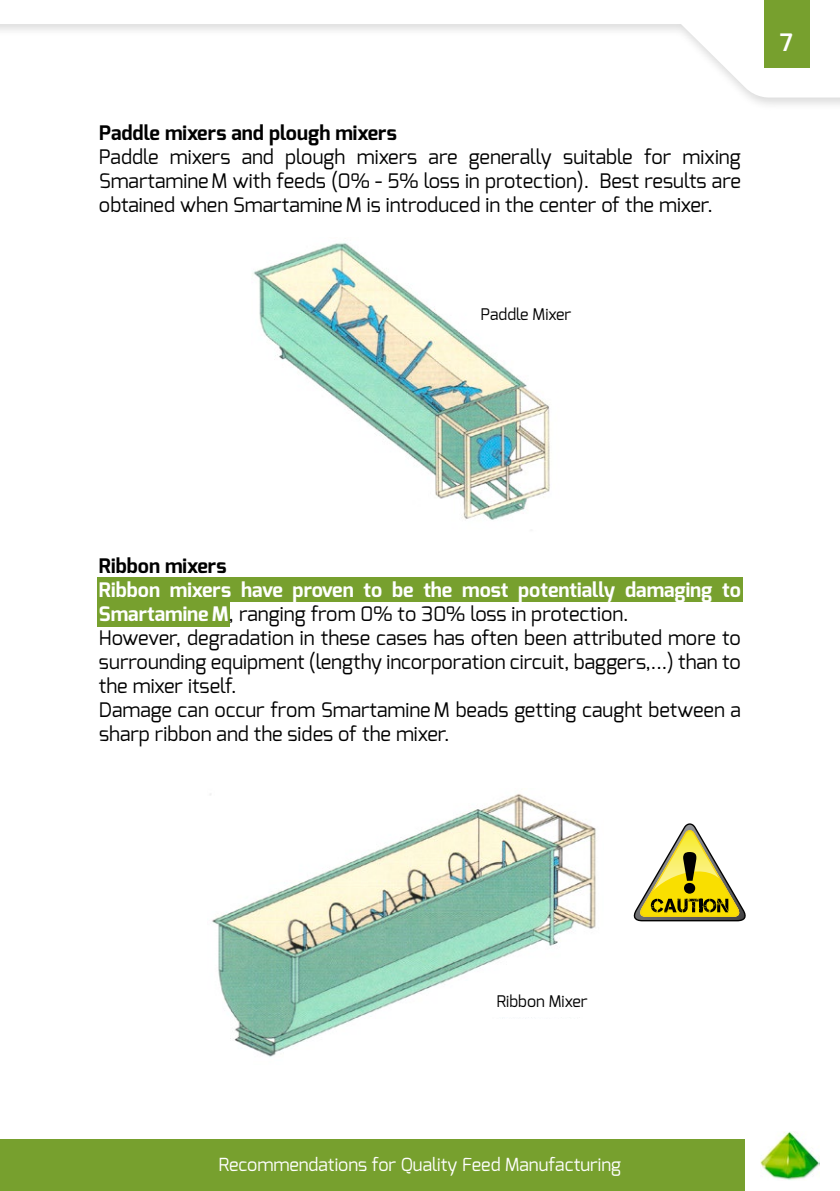
<style>
.page{position:relative;width:840px;height:1191px;background:#fff}
.page>*{position:absolute;margin:0;border:0;box-sizing:border-box;transform-origin:0 0}
.t1{font:600 24px "Exo";color:#fff}
.t2{font:20px/24px "Exo";color:#000;text-align:justify}
.t3{font:700 20px "Exo";color:#000}
.t4{font:18px "Exo";color:#fff}
.t5{font:16px "Exo";color:#000}
.s1{font-weight:700;color:#fff}
</style>
<div class="page">
<div style="left:0;top:1138px;width:745px;height:52px;background:#77a02e"></div>
<svg style="left:0;top:0;width:840px;height:98px"></svg>
<div style="left:764px;top:0;width:45px;height:68px;background:#77a02e"></div>
<img style="left:760px;top:1131px;width:60px;height:48px">
<div style="left:97px;top:577px;width:646px;height:24px;background:#77a02e"></div>
<div style="left:97px;top:601px;width:133px;height:25px;background:#77a02e"></div>
<img style="left:210px;top:793px;width:386px;height:264px">
<img style="left:252px;top:237px;width:314px;height:296px">
<div style="left:473px;top:294px;width:106px;height:35px;background:#fff"></div>
<div style="left:463px;top:980px;width:159px;height:35px;background:#fff"></div>
<svg style="left:633px;top:823px;width:113px;height:98px"></svg>
<p class="t3" style="left:99px;top:120px;width:299px">Paddle mixers and plough mixers</p>
<p class="t2" style="left:99px;top:145px;width:643px">Paddle mixers and plough mixers are generally suitable for mixing Smartamine M with feeds (0% - 5% loss in protection). Best results are obtained when Smartamine M is introduced in the center of the mixer.</p>
<p class="t5" style="left:481px;top:304px;width:92px">Paddle Mixer</p>
<p class="t1" style="left:780px;top:27px;width:15px">7</p>
<p class="t3" style="left:99px;top:552px;width:129px">Ribbon mixers</p>
<p class="t2" style="left:99px;top:577px;width:644px;text-align:left"><span class="s1">Ribbon mixers have proven to be the most potentially damaging to Smartamine M</span>, ranging from 0% to 30% loss in protection.<br>However, degradation in these cases has often been attributed more to surrounding equipment (lengthy incorporation circuit, baggers,...) than to the mixer itself.<br>Damage can occur from Smartamine M beads getting caught between a sharp ribbon and the sides of the mixer.</p>
<p class="t5" style="left:497px;top:990px;width:92px">Ribbon Mixer</p>
<p class="t4" style="left:219px;top:1152px;width:404px">Recommendations for Quality Feed Manufacturing</p>
</div>
